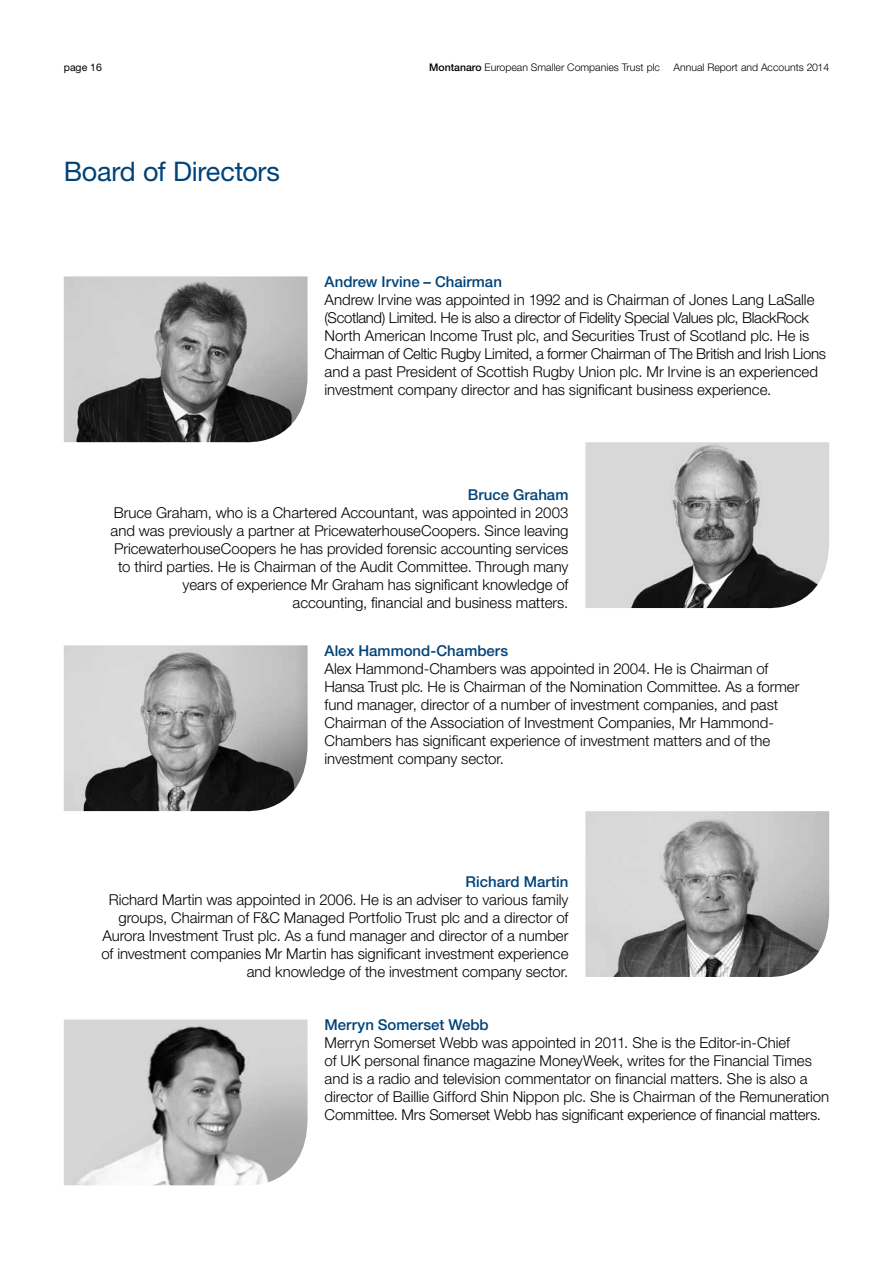
<style>
.page{position:relative;width:893px;height:1263px;background:#fff}
.page>*{position:absolute;margin:0;border:0;box-sizing:border-box;transform-origin:0 0}
.t1{font:27px "Helvetica Neue LT Std";letter-spacing:-.01em;color:#004379}
.t2{font:300 15px/18px "Helvetica Neue LT Std";color:#000}
.t3{font:500 15px "Helvetica Neue LT Std";color:#004379}
.t4{font:300 10.5px "Helvetica Neue LT Std";color:#000}
.t5{font:10.5px "Helvetica Neue LT Std";color:#000}
.s1{font-weight:500}
</style>
<div class="page">
<img style="left:64px;top:276px;width:244px;height:167px">
<img style="left:64px;top:645px;width:244px;height:167px">
<img style="left:64px;top:1019px;width:244px;height:167px">
<img style="left:585px;top:442px;width:244px;height:167px">
<img style="left:585px;top:811px;width:244px;height:167px">
<p class="t5" style="left:64px;top:61px;width:40px">page 16</p>
<p class="t4" style="left:429px;top:61px;width:232px"><span class="s1">Montanaro</span> European Smaller Companies Trust plc</p>
<p class="t4" style="left:673px;top:61px;width:157px">Annual Report and Accounts 2014</p>
<h1 class="t1" style="left:64px;top:155px;width:218px">Board of Directors</h1>
<p class="t3" style="left:325px;top:273px;width:179px">Andrew Irvine – Chairman</p>
<p class="t2" style="left:325px;top:290px;width:503px">Andrew Irvine was appointed in 1992 and is Chairman of Jones Lang LaSalle (Scotland) Limited. He is also a director of Fidelity Special Values plc, BlackRock North American Income Trust plc, and Securities Trust of Scotland plc. He is Chairman of Celtic Rugby Limited, a former Chairman of The British and Irish Lions and a past President of Scottish Rugby Union plc. Mr Irvine is an experienced investment company director and has significant business experience.</p>
<p class="t3" style="left:468px;top:486px;width:102px">Bruce Graham</p>
<p class="t2" style="left:111px;top:503px;width:459px;text-align:right">Bruce Graham, who is a Chartered Accountant, was appointed in 2003 and was previously a partner at PricewaterhouseCoopers. Since leaving PricewaterhouseCoopers he has provided forensic accounting services to third parties. He is Chairman of the Audit Committee. Through many years of experience Mr Graham has significant knowledge of accounting, financial and business matters.</p>
<p class="t3" style="left:325px;top:642px;width:185px">Alex Hammond-Chambers</p>
<p class="t2" style="left:325px;top:659px;width:476px">Alex Hammond-Chambers was appointed in 2004. He is Chairman of Hansa Trust plc. He is Chairman of the Nomination Committee. As a former fund manager, director of a number of investment companies, and past Chairman of the Association of Investment Companies, Mr Hammond-Chambers has significant experience of investment matters and of the investment company sector.</p>
<p class="t3" style="left:466px;top:873px;width:104px">Richard Martin</p>
<p class="t2" style="left:101px;top:890px;width:469px;text-align:right">Richard Martin was appointed in 2006. He is an adviser to various family groups, Chairman of F&amp;C Managed Portfolio Trust plc and a director of Aurora Investment Trust plc. As a fund manager and director of a number of investment companies Mr Martin has significant investment experience and knowledge of the investment company sector.</p>
<p class="t3" style="left:325px;top:1016px;width:166px">Merryn Somerset Webb</p>
<p class="t2" style="left:325px;top:1033px;width:506px">Merryn Somerset Webb was appointed in 2011. She is the Editor-in-Chief<br>of UK personal finance magazine MoneyWeek, writes for the Financial Times and is a radio and television commentator on financial matters. She is also a director of Baillie Gifford Shin Nippon plc. She is Chairman of the Remuneration Committee. Mrs Somerset Webb has significant experience of financial matters.</p>
</div>
